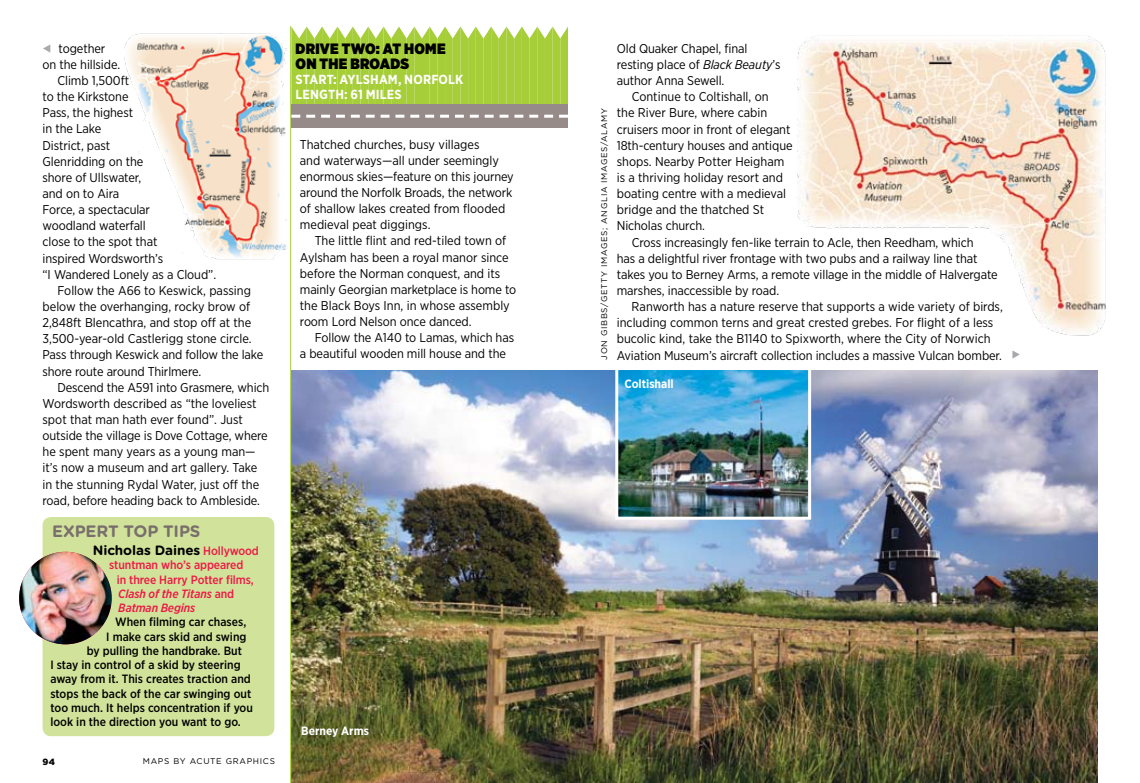
<style>
.page{position:relative;width:1140px;height:783px;background:#fff}
.page>*{position:absolute;margin:0;border:0;box-sizing:border-box;transform-origin:0 0}
.t1{font:500 18px "Flama";color:#a7a9ac}
.t2{font:700 16.5px "Gotham Rounded";letter-spacing:-.01em;color:#796f6d}
.t3{font:900 15px/15px "Gotham Narrow";letter-spacing:.015em;color:#000}
.t4{font:700 13.5px "Gotham Rounded";letter-spacing:-.005em;color:#000}
.t5{font:700 13.2px/15px "Gotham Narrow";letter-spacing:.01em;color:#fff}
.t6{font:12.75px/16.2px "Gotham Narrow";letter-spacing:-.005em;color:#000}
.t7{font:500 12px "Gotham Narrow";color:#000}
.t8{font:500 12px/14.2px "Gotham Narrow";letter-spacing:-.005em;color:#ed1847}
.t9{font:700 12px "Gotham Narrow";color:#fff}
.t10{font:900 9px "Gotham";color:#000}
.t11{font:8.25px "Gotham";letter-spacing:.08em;color:#000}
.s1{font-family:"Gotham Narrow";font-weight:500;font-size:12px;color:#ed1847}
.s2{font-style:italic}
</style>
<div class="page">
<img style="left:291px;top:370px;width:806px;height:412px">
<img style="left:796px;top:36px;width:310px;height:300px">
<hr style="left:290px;top:26px;width:1px;height:756px;background:#a6ce39">
<svg style="left:291px;top:27px;width:277px;height:77px;background:#aed24b"></svg>
<div style="left:291px;top:105px;width:277px;height:23px;background:#968b88"></div>
<svg style="left:291px;top:115px;width:277px;height:3px"></svg>
<div style="left:43px;top:517px;width:231px;height:219px;background:#d1e39a;border-radius:9px"></div>
<img style="left:19px;top:551px;width:93px;height:93px;border-radius:46px">
<img style="left:619px;top:371px;width:188px;height:144px">
<div style="left:615px;top:367px;width:196px;height:152px;border:3px solid #fff"></div>
<img style="left:124px;top:33px;width:163px;height:227px">
<p class="t6" style="left:59px;top:40px;width:48px">together</p>
<p class="t6" style="left:43px;top:56px;width:79px">on the hillside.</p>
<p class="t6" style="left:57px;top:72px;width:73px">Climb 1,500ft</p>
<p class="t6" style="left:43px;top:88px;width:88px">to the Kirkstone</p>
<p class="t6" style="left:43px;top:104px;width:92px">Pass, the highest</p>
<p class="t6" style="left:43px;top:121px;width:60px">in the Lake</p>
<p class="t6" style="left:43px;top:137px;width:69px">District, past</p>
<p class="t6" style="left:43px;top:153px;width:102px">Glenridding on the</p>
<p class="t6" style="left:43px;top:169px;width:100px">shore of Ullswater,</p>
<p class="t6" style="left:43px;top:185px;width:78px">and on to Aira</p>
<p class="t6" style="left:43px;top:201px;width:109px">Force, a spectacular</p>
<p class="t6" style="left:43px;top:217px;width:105px">woodland waterfall</p>
<p class="t6" style="left:43px;top:233px;width:116px">close to the spot that</p>
<p class="t6" style="left:43px;top:250px;width:122px">inspired Wordsworth’s</p>
<p class="t6" style="left:43px;top:266px;width:175px">“I Wandered Lonely as a Cloud”.</p>
<p class="t6" style="left:57px;top:282px;width:195px">Follow the A66 to Keswick, passing</p>
<p class="t6" style="left:43px;top:298px;width:209px">below the overhanging, rocky brow of</p>
<p class="t6" style="left:43px;top:314px;width:210px">2,848ft Blencathra, and stop off at the</p>
<p class="t6" style="left:43px;top:330px;width:211px">3,500-year-old Castlerigg stone circle.</p>
<p class="t6" style="left:43px;top:346px;width:222px">Pass through Keswick and follow the lake</p>
<p class="t6" style="left:43px;top:362px;width:160px">shore route around Thirlmere.</p>
<p class="t6" style="left:57px;top:379px;width:213px">Descend the A591 into Grasmere, which</p>
<p class="t6" style="left:43px;top:395px;width:215px">Wordsworth described as “the loveliest</p>
<p class="t6" style="left:43px;top:411px;width:202px">spot that man hath ever found”. Just</p>
<p class="t6" style="left:43px;top:427px;width:227px">outside the village is Dove Cottage, where</p>
<p class="t6" style="left:43px;top:443px;width:214px">he spent many years as a young man—</p>
<p class="t6" style="left:43px;top:459px;width:216px">it’s now a museum and art gallery. Take</p>
<p class="t6" style="left:43px;top:475px;width:218px">in the stunning Rydal Water, just off the</p>
<p class="t6" style="left:43px;top:491px;width:219px">road, before heading back to Ambleside.</p>
<h1 class="t1" style="left:42px;top:36px;width:12px">◄</h1>
<p class="t2" style="left:52px;top:518px;width:150px">EXPERT TOP TIPS</p>
<p class="t4" style="left:93px;top:540px;width:168px">Nicholas Daines <span class="s1">Hollywood</span></p>
<p class="t8" style="left:117px;top:557px;width:139px;text-indent:-8px">stuntman who’s appeared in three Harry Potter films,<br><span class="s2">Clash of the Titans</span> and<br><span class="s2">Batman Begins</span></p>
<p class="t7" style="left:115px;top:614px;width:132px">When filming car chases,</p>
<p class="t7" style="left:106px;top:628px;width:142px">I make cars skid and swing</p>
<p class="t7" style="left:87px;top:643px;width:157px">by pulling the handbrake. But</p>
<p class="t7" style="left:50px;top:657px;width:192px">I stay in control of a skid by steering</p>
<p class="t7" style="left:50px;top:671px;width:202px">away from it. This creates traction and</p>
<p class="t7" style="left:50px;top:685px;width:202px">stops the back of the car swinging out</p>
<p class="t7" style="left:50px;top:700px;width:204px">too much. It helps concentration if you</p>
<p class="t7" style="left:50px;top:714px;width:192px">look in the direction you want to go.</p>
<p class="t10" style="left:43px;top:755px;width:14px">94</p>
<p class="t11" style="left:143px;top:755px;width:38px">MAPSBY</p>
<p class="t11" style="left:190px;top:755px;width:21px">ACUTE</p>
<p class="t11" style="left:226px;top:755px;width:8px">GRA</p>
<p class="t11" style="left:247px;top:755px;width:29px">PHICS</p>
<p class="t3" style="left:295px;top:41px;width:151px">DRIVE TWO: AT HOME<br>ON THE BROADS</p>
<p class="t5" style="left:295px;top:72px;width:168px">START: AYLSHAM, NORFOLK<br>LENGTH: 61 MILES</p>
<p class="t6" style="left:300px;top:136px;width:215px">Thatched churches, busy villages<br>and waterways—all under seemingly enormous skies—feature on this journey around the Norfolk Broads, the network of shallow lakes created from flooded medieval peat diggings.</p>
<p class="t6" style="left:300px;top:232px;width:218px;text-indent:15px">The little flint and red-tiled town of Aylsham has been a royal manor since before the Norman conquest, and its mainly Georgian marketplace is home to the Black Boys Inn, in whose assembly room Lord Nelson once danced.</p>
<p class="t6" style="left:300px;top:329px;width:216px;text-indent:15px">Follow the A140 to Lamas, which has a beautiful wooden mill house and the</p>
<p class="t9" style="left:301px;top:723px;width:69px">BERNEY ARMS</p>
<p class="t11" style="left:599px;top:359px;width:253px;rotate:-90deg">JON GIBBS/GETTY IMAGES; ANGLIA IMAGES/ALAMY</p>
<p class="t6" style="left:617px;top:40px;width:165px">Old Quaker Chapel, final resting place of <span class="s2">Black Beauty</span>’s author Anna Sewell.</p>
<p class="t6" style="left:617px;top:88px;width:177px;text-indent:15px">Continue to Coltishall, on<br>the River Bure, where cabin cruisers moor in front of elegant<br>18th-century houses and antique shops. Nearby Potter Heigham is a thriving holiday resort and boating centre with a medieval bridge and the thatched St<br>Nicholas church.</p>
<p class="t6" style="left:617px;top:233px;width:382px;text-indent:15px">Cross increasingly fen-like terrain to Acle, then Reedham, which<br>has a delightful river frontage with two pubs and a railway line that takes you to Berney Arms, a remote village in the middle of Halvergate marshes, inaccessible by road.</p>
<p class="t6" style="left:617px;top:298px;width:387px;text-indent:15px">Ranworth has a nature reserve that supports a wide variety of birds, including common terns and great crested grebes. For flight of a less bucolic kind, take the B1140 to Spixworth, where the City of Norwich Aviation Museum’s aircraft collection includes a massive Vulcan bomber.</p>
<p class="t9" style="left:624px;top:376px;width:51px">COLTISHALL</p>
<h1 class="t1" style="left:1011px;top:342px;width:12px">►</h1>
</div>
